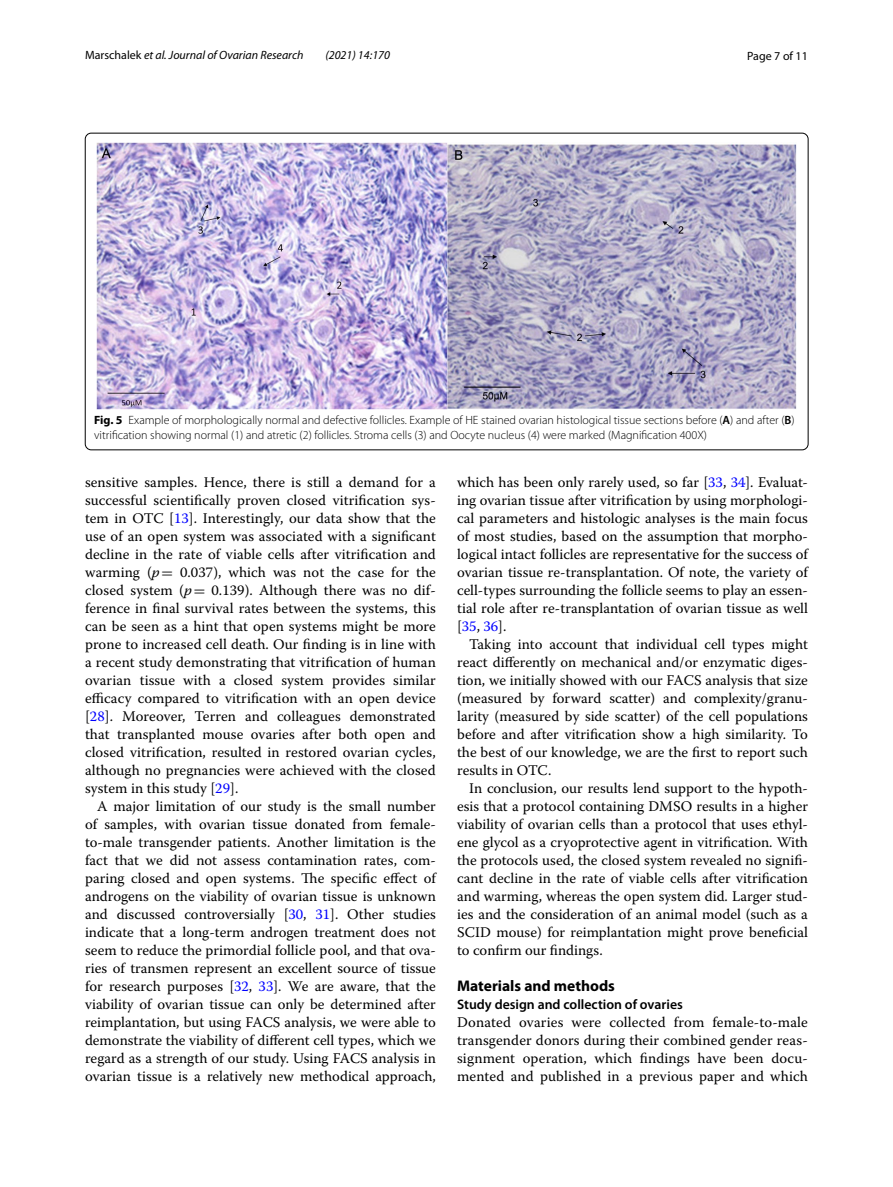
<style>
.page{position:relative;width:893px;height:1187px;background:#fff}
.page>*{position:absolute;margin:0;border:0;box-sizing:border-box;transform-origin:0 0}
.t1{font:700 15.45px "Myriad Pro";color:#000}
.t2{font:14.7px/18px "Warnock Pro";color:#000;text-align:justify}
.t3{font:600 13.8px "Myriad Pro";color:#000}
.t4{font:300 12px/15px "Myriad Pro";color:#000}
.t5{font:italic 12px "Myriad Pro";color:#000}
.t6{font:12px "Myriad Pro";color:#000}
.s1{font-style:normal}
.s2{font-weight:700}
.s3{font-weight:600}
.s4{color:#00f}
.s5{font-style:italic}
.s6{font-family:"MTSY"}
</style>
<div class="page">
<img style="left:96px;top:142px;width:701px;height:267px">
<p class="t5" style="left:85px;top:48px;width:220px"><span class="s1">Marschalek</span> et al. Journal of Ovarian Research</p>
<p class="t5" style="left:325px;top:48px;width:66px">(2021) 14:170</p>
<p class="t6" style="left:747px;top:48px;width:62px">Page 7 of 11</p>
<p class="t4" style="left:94px;top:413px;width:702px"><span class="s2">Fig. 5</span> Example of morphologically normal and defective follicles. Example of HE stained ovarian histological tissue sections before (<span class="s3">A</span>) and after (<span class="s3">B</span>) vitrification showing normal (1) and atretic (2) follicles. Stroma cells (3) and Oocyte nucleus (4) were marked (Magnification 400X)</p>
<p class="t2" style="left:85px;top:472px;width:352px">sensitive samples. Hence, there is still a demand for a successful scientifically proven closed vitrification sys&shy;tem in OTC [<span class="s4">13</span>]. Interestingly, our data show that the use of an open system was associated with a significant decline in the rate of viable cells after vitrification and warming (<span class="s5">p</span><span class="s6">=</span> 0.037), which was not the case for the closed system (<span class="s5">p</span><span class="s6">=</span> 0.139). Although there was no dif&shy;ference in final survival rates between the systems, this can be seen as a hint that open systems might be more prone to increased cell death. Our finding is in line with a recent study demonstrating that vitrification of human ovarian tissue with a closed system provides similar efficacy compared to vitrification with an open device [<span class="s4">28</span>]. Moreover, Terren and colleagues demonstrated that transplanted mouse ovaries after both open and closed vitrification, resulted in restored ovarian cycles, although no pregnancies were achieved with the closed system in this study [<span class="s4">29</span>].</p>
<p class="t2" style="left:85px;top:796px;width:352px;text-indent:12px">A major limitation of our study is the small number of samples, with ovarian tissue donated from female&shy;to-male transgender patients. Another limitation is the fact that we did not assess contamination rates, com&shy;paring closed and open systems. The specific effect of androgens on the viability of ovarian tissue is unknown and discussed controversially [<span class="s4">30</span>, <span class="s4">31</span>]. Other studies indicate that a long-term androgen treatment does not seem to reduce the primordial follicle pool, and that ova&shy;ries of transmen represent an excellent source of tissue for research purposes [<span class="s4">32</span>, <span class="s4">33</span>]. We are aware, that the viability of ovarian tissue can only be determined after reimplantation, but using FACS analysis, we were able to demonstrate the viability of different cell types, which we regard as a strength of our study. Using FACS analysis in ovarian tissue is a relatively new methodical approach,</p>
<p class="t2" style="left:457px;top:472px;width:352px">which has been only rarely used, so far [<span class="s4">33</span>, <span class="s4">34</span>]. Evaluat&shy;ing ovarian tissue after vitrification by using morphologi&shy;cal parameters and histologic analyses is the main focus of most studies, based on the assumption that morpho&shy;logical intact follicles are representative for the success of ovarian tissue re-transplantation. Of note, the variety of cell-types surrounding the follicle seems to play an essen&shy;tial role after re-transplantation of ovarian tissue as well [<span class="s4">35</span>, <span class="s4">36</span>].</p>
<p class="t2" style="left:457px;top:634px;width:352px;text-indent:12px">Taking into account that individual cell types might react differently on mechanical and/or enzymatic diges&shy;tion, we initially showed with our FACS analysis that size (measured by forward scatter) and complexity/granu&shy;larity (measured by side scatter) of the cell populations before and after vitrification show a high similarity. To the best of our knowledge, we are the first to report such results in OTC.</p>
<p class="t2" style="left:457px;top:778px;width:352px;text-indent:12px">In conclusion, our results lend support to the hypoth&shy;esis that a protocol containing DMSO results in a higher viability of ovarian cells than a protocol that uses ethyl&shy;ene glycol as a cryoprotective agent in vitrification. With the protocols used, the closed system revealed no signifi&shy;cant decline in the rate of viable cells after vitrification and warming, whereas the open system did. Larger stud&shy;ies and the consideration of an animal model (such as a SCID mouse) for reimplantation might prove beneficial to confirm our findings.</p>
<p class="t1" style="left:457px;top:975px;width:159px">Materials and methods</p>
<p class="t3" style="left:457px;top:995px;width:227px">Study design and collection of ovaries</p>
<p class="t2" style="left:457px;top:1012px;width:352px">Donated ovaries were collected from female-to-male transgender donors during their combined gender reas&shy;signment operation, which findings have been docu&shy;mented and published in a previous paper and which</p>
</div>
